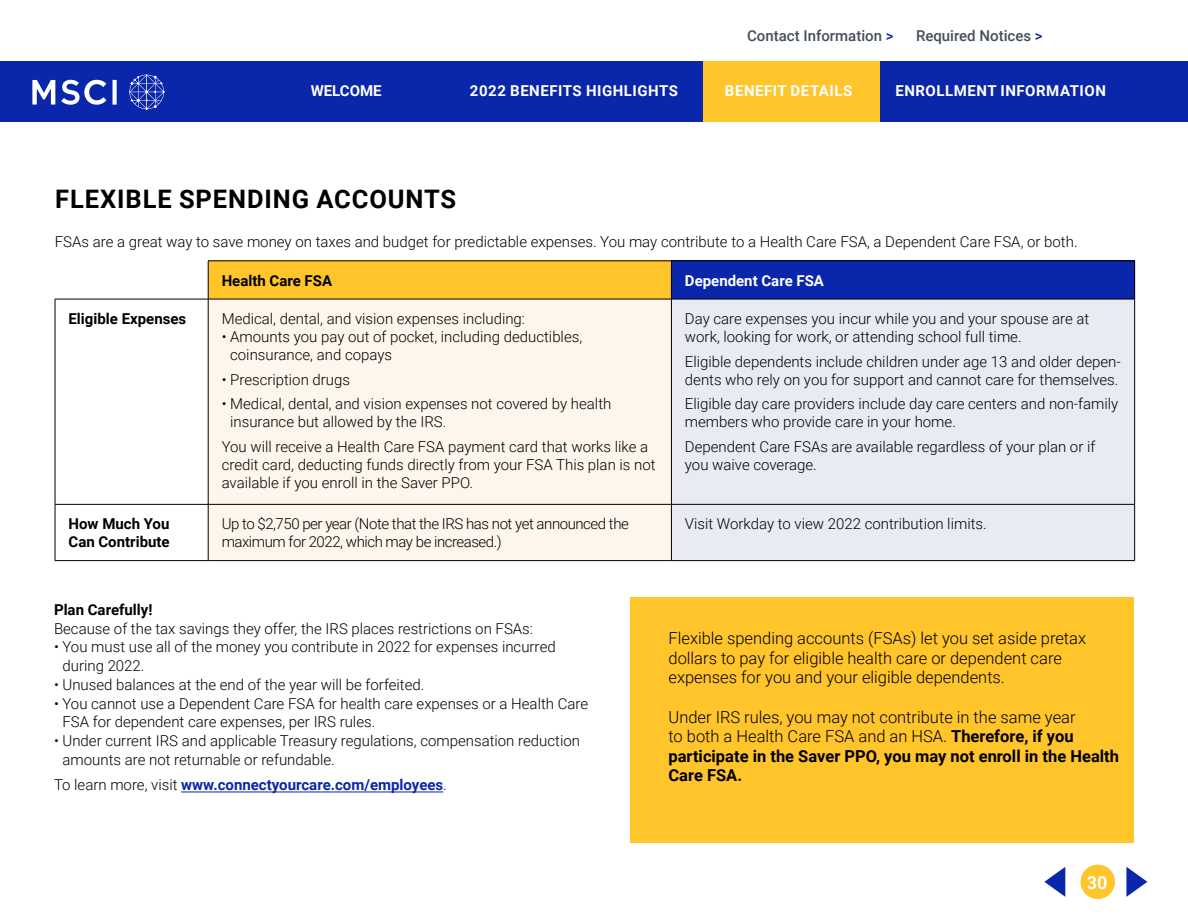
<style>
.page{position:relative;width:1188px;height:918px;background:#fff}
.page>*{position:absolute;margin:0;border:0;box-sizing:border-box;transform-origin:0 0}
.t1{font:700 25.5px "Roboto";letter-spacing:.035em;color:#000}
.t2{font:700 18px "Roboto";color:#fff}
.t3{font:300 16.5px/19.5px "Roboto";color:#000}
.t4{font:300 15px/18px "Roboto";color:#000}
.t5{font:300 15px/18px "Roboto";letter-spacing:-.03em;color:#000}
.t6{font:700 15px/18px "Roboto";color:#000}
.t7{font:700 15px "Roboto";letter-spacing:.035em;color:#fff}
.t8{font:700 15px "Roboto";color:#0a26aa}
.t9{font:500 15px "Roboto";color:#454f58}
.t10{font:700 15px "Roboto";color:#fff}
.s1{color:#0a26aa}
.s2{font-weight:300;color:#000}
.s3{font-weight:700}
</style>
<div class="page">
<div style="left:0;top:61px;width:1188px;height:61px;background:#0a26aa"></div>
<svg style="left:32px;top:80px;width:23px;height:25px"></svg>
<svg style="left:113px;top:80px;width:4px;height:25px"></svg>
<svg style="left:61px;top:80px;width:45px;height:25px"></svg>
<svg style="left:129px;top:75px;width:36px;height:35px"></svg>
<div style="left:704px;top:61px;width:176px;height:61px;background:#ffc52b"></div>
<div style="left:1081px;top:865px;width:34px;height:34px;background:#ffc52b;border-radius:50%"></div>
<svg style="left:1126px;top:867px;width:21px;height:30px"></svg>
<svg style="left:1044px;top:867px;width:21px;height:30px"></svg>
<div style="left:631px;top:597px;width:503px;height:245px;background:#ffc52b"></div>
<div style="left:208px;top:261px;width:463px;height:38px;background:#ffc52b"></div>
<div style="left:671px;top:261px;width:464px;height:38px;background:#0a26aa"></div>
<div style="left:209px;top:300px;width:462px;height:260px;background:#fdf6ec"></div>
<div style="left:672px;top:300px;width:462px;height:260px;background:#e9ebf3"></div>
<hr style="left:208px;top:261px;width:463px;height:1px;background:#000">
<hr style="left:208px;top:261px;width:1px;height:38px;background:#000">
<hr style="left:671px;top:261px;width:464px;height:1px;background:#000">
<hr style="left:671px;top:261px;width:1px;height:38px;background:#000">
<hr style="left:1134px;top:261px;width:1px;height:38px;background:#000">
<hr style="left:55px;top:299px;width:153px;height:1px;background:#000">
<hr style="left:55px;top:299px;width:1px;height:205px;background:#000">
<hr style="left:208px;top:299px;width:463px;height:1px;background:#000">
<hr style="left:208px;top:299px;width:1px;height:205px;background:#000">
<hr style="left:671px;top:299px;width:464px;height:1px;background:#000">
<hr style="left:671px;top:299px;width:1px;height:205px;background:#000">
<hr style="left:1134px;top:299px;width:1px;height:205px;background:#000">
<hr style="left:55px;top:504px;width:153px;height:1px;background:#000">
<hr style="left:55px;top:505px;width:1px;height:55px;background:#000">
<hr style="left:208px;top:504px;width:463px;height:1px;background:#000">
<hr style="left:208px;top:505px;width:1px;height:55px;background:#000">
<hr style="left:671px;top:504px;width:464px;height:1px;background:#000">
<hr style="left:671px;top:505px;width:1px;height:55px;background:#000">
<hr style="left:1134px;top:505px;width:1px;height:55px;background:#000">
<hr style="left:55px;top:560px;width:153px;height:1px;background:#000">
<hr style="left:208px;top:560px;width:463px;height:1px;background:#000">
<hr style="left:671px;top:560px;width:464px;height:1px;background:#000">
<hr style="left:181px;top:792px;width:262px;height:1px;background:#0a26aa">
<p class="t9" style="left:747px;top:25px;width:148px">Contact Information <span class="s1">&gt;</span></p>
<p class="t9" style="left:916px;top:25px;width:128px">Required Notices <span class="s1">&gt;</span></p>
<p class="t10" style="left:311px;top:81px;width:72px">WELCOME</p>
<p class="t7" style="left:470px;top:81px;width:210px">2022 BENEFITS HIGHLIGHTS</p>
<p class="t7" style="left:725px;top:81px;width:129px">BENEFIT DETAILS</p>
<p class="t7" style="left:895px;top:81px;width:212px">ENROLLMENT INFORMATION</p>
<h1 class="t1" style="left:55px;top:181px;width:402px">FLEXIBLE SPENDING ACCOUNTS</h1>
<p class="t4" style="left:55px;top:232px;width:1024px">FSAs are a great way to save money on taxes and budget for predictable expenses. You may contribute to a Health Care FSA, a Dependent Care FSA, or both.</p>
<p class="t6" style="left:222px;top:271px;width:112px">Health Care FSA</p>
<p class="t10" style="left:685px;top:270px;width:141px">Dependent Care FSA</p>
<p class="t6" style="left:69px;top:309px;width:119px">Eligible Expenses</p>
<p class="t4" style="left:222px;top:309px;width:305px">Medical, dental, and vision expenses including:</p>
<p class="t4" style="left:230px;top:327px;width:354px;text-indent:-8px">• Amounts you pay out of pocket, including deductibles, coinsurance, and copays</p>
<p class="t4" style="left:222px;top:370px;width:130px">• Prescription drugs</p>
<p class="t4" style="left:230px;top:394px;width:383px;text-indent:-8px">• Medical, dental, and vision expenses not covered by health insurance but allowed by the IRS.</p>
<p class="t4" style="left:222px;top:437px;width:435px">You will receive a Health Care FSA payment card that works like a credit card, deducting funds directly from your FSA This plan is not available if you enroll in the Saver PPO.</p>
<p class="t4" style="left:685px;top:309px;width:406px">Day care expenses you incur while you and your spouse are at work, looking for work, or attending school full time.</p>
<p class="t4" style="left:685px;top:352px;width:437px">Eligible dependents include children under age 13 and older depen&shy;dents who rely on you for support and cannot care for themselves.</p>
<p class="t4" style="left:685px;top:394px;width:435px">Eligible day care providers include day care centers and non-family members who provide care in your home.</p>
<p class="t4" style="left:685px;top:437px;width:412px">Dependent Care FSAs are available regardless of your plan or if you waive coverage.</p>
<p class="t6" style="left:69px;top:514px;width:103px">How Much You<br>Can Contribute</p>
<p class="t5" style="left:222px;top:514px;width:409px">Up to $2,750 per year (Note that the IRS has not yet announced the maximum for 2022, which may be increased.)</p>
<p class="t4" style="left:685px;top:514px;width:303px">Visit Workday to view 2022 contribution limits.</p>
<p class="t6" style="left:54px;top:600px;width:100px">Plan Carefully!</p>
<p class="t4" style="left:54px;top:619px;width:481px">Because of the tax savings they offer, the IRS places restrictions on FSAs:</p>
<p class="t4" style="left:62px;top:637px;width:495px;line-height:18.8px;text-indent:-8px">• You must use all of the money you contribute in 2022 for expenses incurred during 2022.</p>
<p class="t4" style="left:54px;top:675px;width:372px">• Unused balances at the end of the year will be forfeited.</p>
<p class="t4" style="left:62px;top:693px;width:527px;line-height:18.8px;text-indent:-8px">• You cannot use a Dependent Care FSA for health care expenses or a Health Care<br>FSA for dependent care expenses, per IRS rules.</p>
<p class="t4" style="left:62px;top:731px;width:519px;line-height:18.8px;text-indent:-8px">• Under current IRS and applicable Treasury regulations, compensation reduction amounts are not returnable or refundable.</p>
<p class="t8" style="left:54px;top:775px;width:394px"><span class="s2">To learn more, visit</span> www.connectyourcare.com/employees<span class="s2">.</span></p>
<p class="t3" style="left:669px;top:628px;width:419px">Flexible spending accounts (FSAs) let you set aside pretax dollars to pay for eligible health care or dependent care expenses for you and your eligible dependents.</p>
<p class="t3" style="left:669px;top:707px;width:452px">Under IRS rules, you may not contribute in the same year<br>to both a Health Care FSA and an HSA. <span class="s3">Therefore, if you participate in the Saver PPO, you may not enroll in the Health Care FSA.</span></p>
<p class="t2" style="left:1087px;top:870px;width:22px">30</p>
</div>
